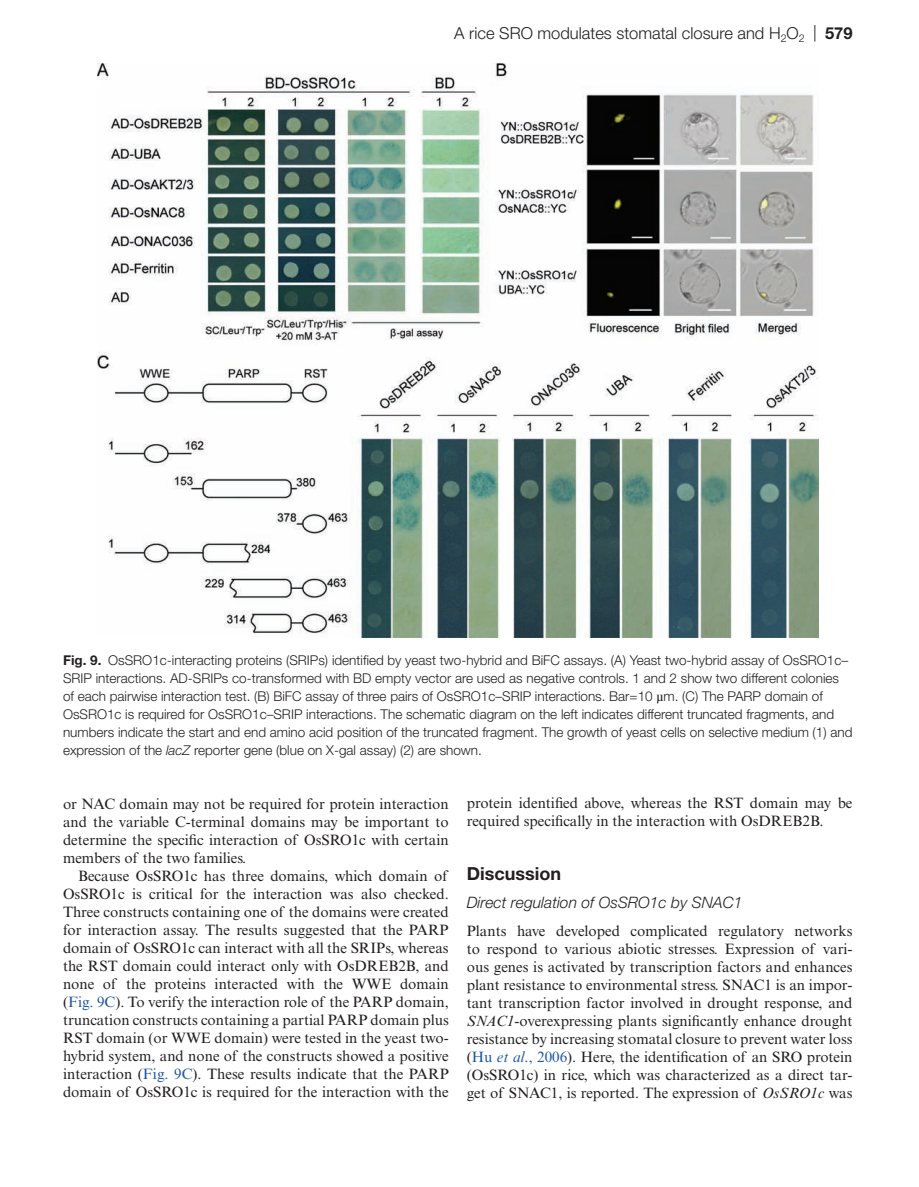
<style>
.page{position:relative;width:919px;height:1187px;background:#fff}
.page>*{position:absolute;margin:0;border:0;box-sizing:border-box;transform-origin:0 0}
.t1{font:700 18px "Helvetica Neue LT Std";color:#231f20}
.t2{font:300 16.5px "Helvetica Neue LT Std";color:#231f20}
.t3{font:italic 300 15.75px "Helvetica Neue LT Std";color:#231f20}
.t4{font:15px/18px "Times New Roman MT Std";color:#231f20;text-align:justify}
.t5{font:300 13.5px/18px "Helvetica Neue LT Std";color:#231f20}
.s1{font-weight:700}
.s2{font-family:"Gandhari Unicode";font-weight:400}
.s3{font-style:italic}
.s4{color:#1e56a6}
.s5{font-style:italic;color:#1e56a6}
</style>
<div class="page">
<img style="left:97px;top:63px;width:721px;height:575px">
<p class="t2" style="left:454px;top:23px;width:399px">A rice SRO modulates stomatal closure and H<sub>2</sub>O<sub>2</sub> | <span class="s1">579</span></p>
<p class="t5" style="left:63px;top:650px;width:790px"><span class="s1">Fig. 9.</span> OsSRO1c-interacting proteins (SRIPs) identified by yeast two-hybrid and BiFC assays. (A) Yeast two-hybrid assay of OsSRO1c– SRIP interactions. AD-SRIPs co-transformed with BD empty vector are used as negative controls. 1 and 2 show two different colonies of each pairwise interaction test. (B) BiFC assay of three pairs of OsSRO1c–SRIP interactions. Bar=10 <span class="s2">µ</span>m. (C) The PARP domain of OsSRO1c is required for OsSRO1c–SRIP interactions. The schematic diagram on the left indicates different truncated fragments, and numbers indicate the start and end amino acid position of the truncated fragment. The growth of yeast cells on selective medium (1) and expression of the <span class="s3">lacZ</span> reporter gene (blue on X-gal assay) (2) are shown.</p>
<p class="t4" style="left:63px;top:795px;width:387px">or NAC domain may not be required for protein interaction and the variable C-terminal domains may be important to determine the specific interaction of OsSRO1c with certain members of the two families.</p>
<p class="t4" style="left:63px;top:867px;width:387px;text-indent:15px">Because OsSRO1c has three domains, which domain of OsSRO1c is critical for the interaction was also checked.<br>Three constructs containing one of the domains were created for interaction assay. The results suggested that the PARP domain of OsSRO1c can interact with all the SRIPs, whereas the RST domain could interact only with OsDREB2B, and none of the proteins interacted with the WWE domain (<span class="s4">Fig. 9C</span>). To verify the interaction role of the PARP domain, truncation constructs containing a partial PARP domain plus RST domain (or WWE domain) were tested in the yeast two&shy;hybrid system, and none of the constructs showed a positive interaction (<span class="s4">Fig. 9C</span>). These results indicate that the PARP domain of OsSRO1c is required for the interaction with the</p>
<p class="t4" style="left:466px;top:793px;width:387px">protein identified above, whereas the RST domain may be required specifically in the interaction with OsDREB2B.</p>
<p class="t1" style="left:466px;top:862px;width:96px">Discussion</p>
<p class="t3" style="left:466px;top:892px;width:277px">Direct regulation of OsSRO1c by SNAC1</p>
<p class="t4" style="left:466px;top:921px;width:387px">Plants have developed complicated regulatory networks to respond to various abiotic stresses. Expression of vari&shy;ous genes is activated by transcription factors and enhances plant resistance to environmental stress. SNAC1 is an impor&shy;tant transcription factor involved in drought response, and <span class="s3">SNAC1</span>-overexpressing plants significantly enhance drought resistance by increasing stomatal closure to prevent water loss (<span class="s4">Hu</span> <span class="s5">et al</span><span class="s4">., 2006</span>). Here, the identification of an SRO protein (OsSRO1c) in rice, which was characterized as a direct tar&shy;get of SNAC1, is reported. The expression of <span class="s3">OsSRO1c</span> was</p>
</div>
